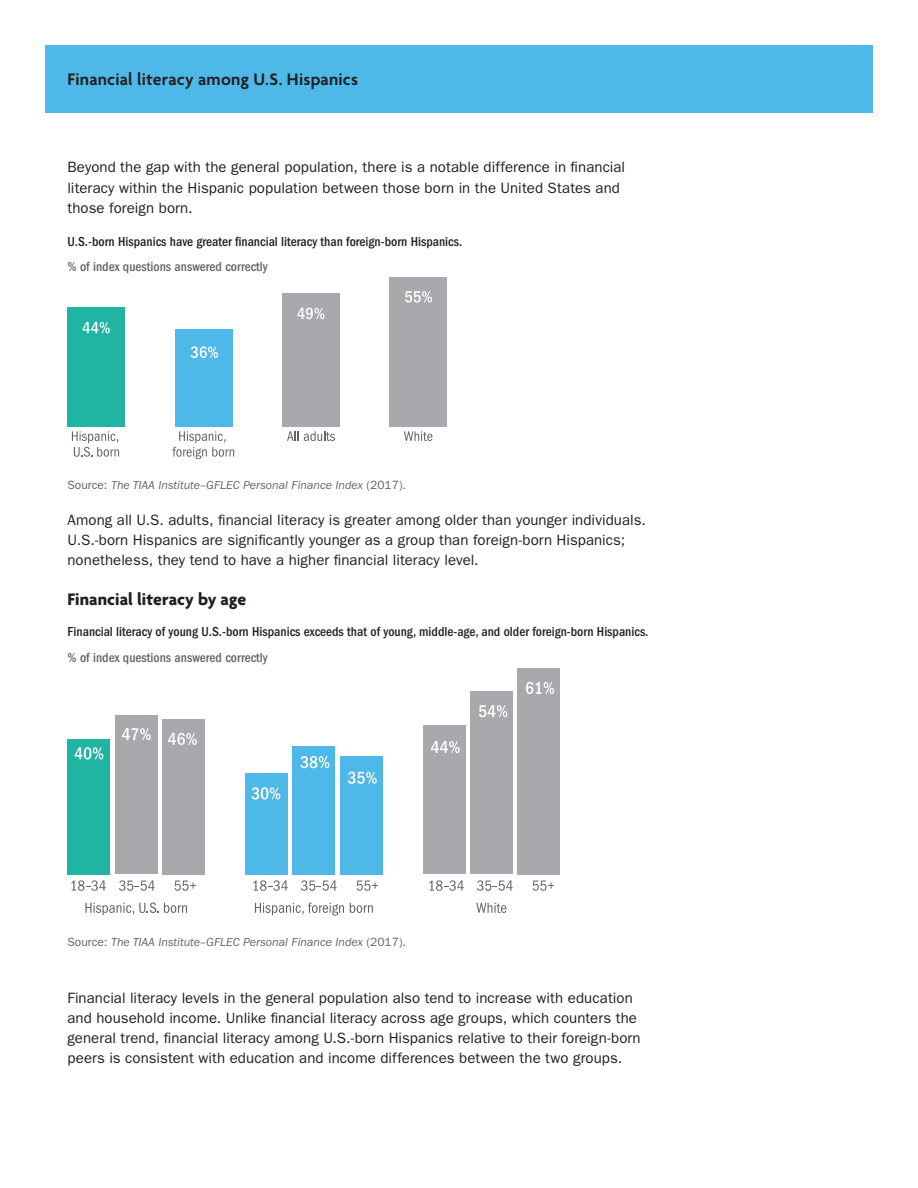
<style>
.page{position:relative;width:918px;height:1188px;background:#fff}
.page>*{position:absolute;margin:0;border:0;box-sizing:border-box;transform-origin:0 0}
.t1{font:600 18px "Agenda";letter-spacing:.01em;color:#231f20}
._6A_Body_Subhead__AB{font:700 18px "Agenda";color:#231f20}
._7A_Body_Text__FG_10{font:15px/20.2px "ITC Franklin Gothic Std";letter-spacing:.005em;color:#231f20}
._12C_Table_Section_C{font:500 condensed 13.5px "ITC Franklin Gothic Std";color:#231f20}
._12C_Table_Section_C-2{font:500 condensed 13.5px "ITC Franklin Gothic Std";color:#636366}
._12E_Table_Footnote{font:italic 12px "ITC Franklin Gothic Std";color:#636366}
.s1{font-style:normal}
</style>
<div class="page">
<div style="left:45px;top:45px;width:828px;height:67px;background:#4eb9e9"></div>
<div style="left:68px;top:307px;width:57px;height:120px;background:#20b4a2"></div>
<div style="left:175px;top:329px;width:58px;height:98px;background:#4eb9e9"></div>
<div style="left:282px;top:293px;width:58px;height:134px;background:#a8a9ad"></div>
<div style="left:389px;top:277px;width:58px;height:150px;background:#a8a9ad"></div>
<svg style="left:404px;top:431px;width:28px;height:10px"></svg>
<svg style="left:287px;top:431px;width:48px;height:10px"></svg>
<svg style="left:172px;top:431px;width:62px;height:28px"></svg>
<svg style="left:72px;top:431px;width:47px;height:26px"></svg>
<svg style="left:83px;top:322px;width:27px;height:11px"></svg>
<svg style="left:191px;top:346px;width:27px;height:12px"></svg>
<svg style="left:297px;top:308px;width:27px;height:11px"></svg>
<svg style="left:405px;top:291px;width:27px;height:12px"></svg>
<div style="left:162px;top:719px;width:43px;height:155px;background:#a8a9ad"></div>
<div style="left:340px;top:756px;width:43px;height:118px;background:#4eb9e9"></div>
<div style="left:518px;top:668px;width:42px;height:206px;background:#a8a9ad"></div>
<div style="left:115px;top:715px;width:43px;height:159px;background:#a8a9ad"></div>
<div style="left:293px;top:746px;width:42px;height:128px;background:#4eb9e9"></div>
<div style="left:470px;top:692px;width:43px;height:182px;background:#a8a9ad"></div>
<div style="left:68px;top:739px;width:42px;height:135px;background:#20b4a2"></div>
<div style="left:245px;top:773px;width:43px;height:101px;background:#4eb9e9"></div>
<div style="left:423px;top:726px;width:42px;height:148px;background:#a8a9ad"></div>
<svg style="left:476px;top:903px;width:30px;height:10px"></svg>
<svg style="left:255px;top:903px;width:89px;height:13px"></svg>
<svg style="left:350px;top:903px;width:23px;height:10px"></svg>
<svg style="left:85px;top:903px;width:102px;height:12px"></svg>
<svg style="left:75px;top:747px;width:28px;height:13px"></svg>
<svg style="left:300px;top:756px;width:29px;height:12px"></svg>
<svg style="left:168px;top:733px;width:29px;height:12px"></svg>
<svg style="left:122px;top:728px;width:29px;height:12px"></svg>
<svg style="left:251px;top:787px;width:29px;height:13px"></svg>
<svg style="left:348px;top:772px;width:29px;height:12px"></svg>
<svg style="left:431px;top:741px;width:29px;height:12px"></svg>
<svg style="left:479px;top:705px;width:28px;height:12px"></svg>
<svg style="left:526px;top:682px;width:28px;height:12px"></svg>
<svg style="left:72px;top:880px;width:34px;height:11px"></svg>
<svg style="left:119px;top:880px;width:36px;height:11px"></svg>
<svg style="left:175px;top:881px;width:21px;height:10px"></svg>
<svg style="left:254px;top:880px;width:34px;height:11px"></svg>
<svg style="left:301px;top:880px;width:36px;height:11px"></svg>
<svg style="left:357px;top:881px;width:21px;height:10px"></svg>
<svg style="left:430px;top:880px;width:34px;height:11px"></svg>
<svg style="left:477px;top:880px;width:36px;height:11px"></svg>
<svg style="left:533px;top:881px;width:21px;height:10px"></svg>
<p class="t1" style="left:68px;top:69px;width:292px">Financial literacy among U.S. Hispanics</p>
<p class="_7A_Body_Text__FG_10" style="left:68px;top:157px;width:559px">Beyond the gap with the general population, there is a notable difference in financial literacy within the Hispanic population between those born in the United States and those foreign born.</p>
<p class="_12C_Table_Section_C" style="left:68px;top:234px;width:396px">U.S.-born Hispanics have greater financial literacy than foreign-born Hispanics.</p>
<p class="_12C_Table_Section_C-2" style="left:68px;top:258px;width:202px">% of index questions answered correctly</p>
<p class="_12E_Table_Footnote" style="left:68px;top:478px;width:340px"><span class="s1">Source:</span> The TIAA Institute–GFLEC Personal Finance Index <span class="s1">(2017).</span></p>
<p class="_7A_Body_Text__FG_10" style="left:68px;top:510px;width:580px">Among all U.S. adults, financial literacy is greater among older than younger individuals.<br>U.S.-born Hispanics are significantly younger as a group than foreign-born Hispanics; nonetheless, they tend to have a higher financial literacy level.</p>
<p class="_6A_Body_Subhead__AB" style="left:68px;top:590px;width:180px">Financial literacy by age</p>
<p class="_12C_Table_Section_C" style="left:68px;top:624px;width:583px">Financial literacy of young U.S.-born Hispanics exceeds that of young, middle-age, and older foreign-born Hispanics.</p>
<p class="_12C_Table_Section_C-2" style="left:68px;top:650px;width:202px">% of index questions answered correctly</p>
<p class="_12E_Table_Footnote" style="left:68px;top:936px;width:340px"><span class="s1">Source:</span> The TIAA Institute–GFLEC Personal Finance Index <span class="s1">(2017).</span></p>
<p class="_7A_Body_Text__FG_10" style="left:68px;top:987px;width:575px">Financial literacy levels in the general population also tend to increase with education and household income. Unlike financial literacy across age groups, which counters the general trend, financial literacy among U.S.-born Hispanics relative to their foreign-born peers is consistent with education and income differences between the two groups.</p>
</div>
